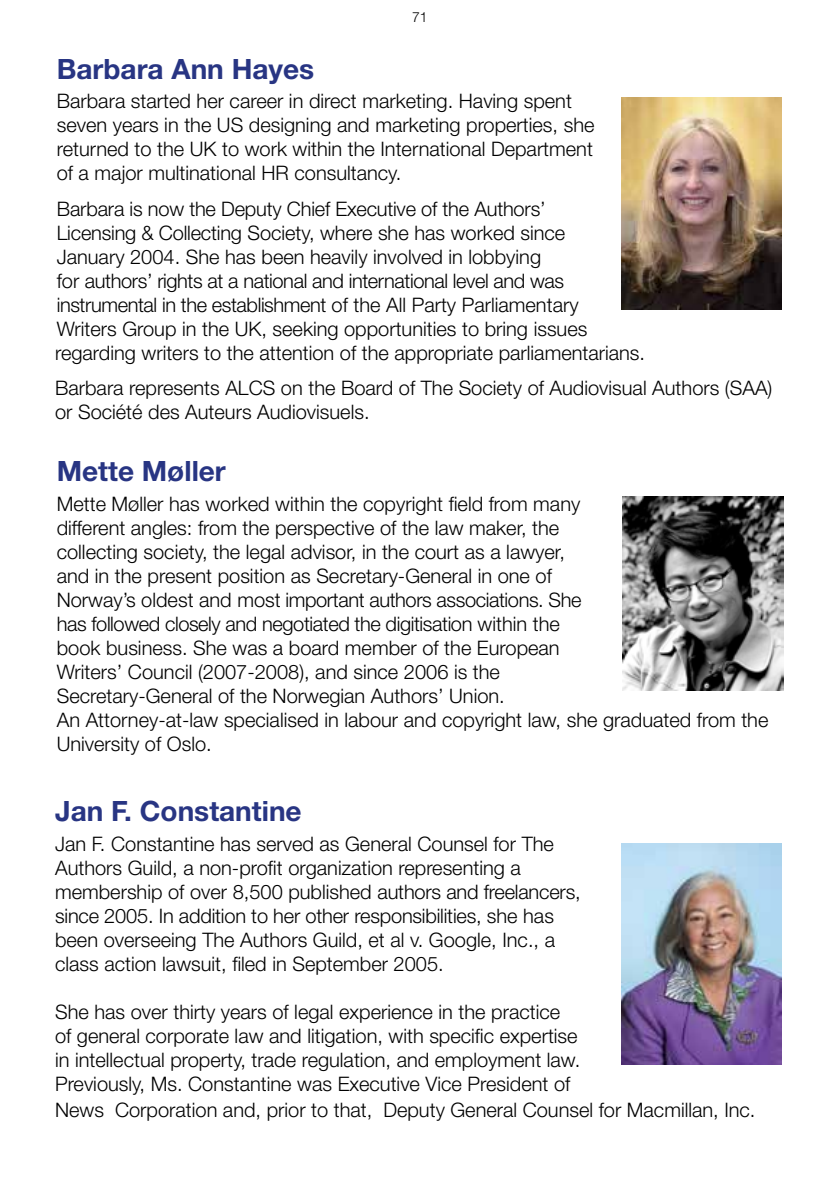
<style>
.page{position:relative;width:840px;height:1191px;background:#fff}
.page>*{position:absolute;margin:0;border:0;box-sizing:border-box;transform-origin:0 0}
.t1{font:700 28px "Helvetica Neue LT";color:#283583}
.t2{font:300 20px/24px "Helvetica Neue LT";color:#000}
.t3{font:300 14px "Helvetica Neue LT";color:#000}
</style>
<div class="page">
<img style="left:621px;top:98px;width:160px;height:211px">
<img style="left:622px;top:496px;width:160px;height:194px">
<img style="left:621px;top:844px;width:160px;height:220px">
<p class="t3" style="left:412px;top:9px;width:17px">71</p>
<h1 class="t1" style="left:57px;top:51px;width:259px">Barbara Ann Hayes</h1>
<p class="t2" style="left:57px;top:89px;width:539px">Barbara started her career in direct marketing. Having spent seven years in the US designing and marketing properties, she returned to the UK to work within the International Department of a major multinational HR consultancy.</p>
<p class="t2" style="left:55px;top:196px;width:591px">Barbara is now the Deputy Chief Executive of the Authors’<br>Licensing &amp; Collecting Society, where she has worked since<br>January 2004. She has been heavily involved in lobbying<br>for authors’ rights at a national and international level and was instrumental in the establishment of the All Party Parliamentary<br>Writers Group in the UK, seeking opportunities to bring issues regarding writers to the attention of the appropriate parliamentarians.</p>
<p class="t2" style="left:55px;top:375px;width:718px">Barbara represents ALCS on the Board of The Society of Audiovisual Authors (SAA) or Société des Auteurs Audiovisuels.</p>
<h1 class="t1" style="left:57px;top:454px;width:170px">Mette Møller</h1>
<p class="t2" style="left:57px;top:491px;width:712px">Mette Møller has worked within the copyright field from many<br>different angles: from the perspective of the law maker, the<br>collecting society, the legal advisor, in the court as a lawyer,<br>and in the present position as Secretary-General in one of<br>Norway’s oldest and most important authors associations. She<br>has followed closely and negotiated the digitisation within the<br>book business. She was a board member of the European<br>Writers’ Council (2007-2008), and since 2006 is the<br>Secretary-General of the Norwegian Authors’ Union.<br>An Attorney-at-law specialised in labour and copyright law, she graduated from the University of Oslo.</p>
<h1 class="t1" style="left:55px;top:793px;width:248px">Jan F. Constantine</h1>
<p class="t2" style="left:55px;top:831px;width:526px">Jan F. Constantine has served as General Counsel for The Authors Guild, a non-profit organization representing a membership of over 8,500 published authors and freelancers, since 2005. In addition to her other responsibilities, she has been overseeing The Authors Guild, et al v. Google, Inc., a class action lawsuit, filed in September 2005.</p>
<p class="t2" style="left:55px;top:999px;width:526px">She has over thirty years of legal experience in the practice of general corporate law and litigation, with specific expertise in intellectual property, trade regulation, and employment law.<br>Previously, Ms. Constantine was Executive Vice President of</p>
<p class="t2" style="left:55px;top:1097px;width:701px">News Corporation and, prior to that, Deputy General Counsel for Macmillan, Inc.</p>
</div>
